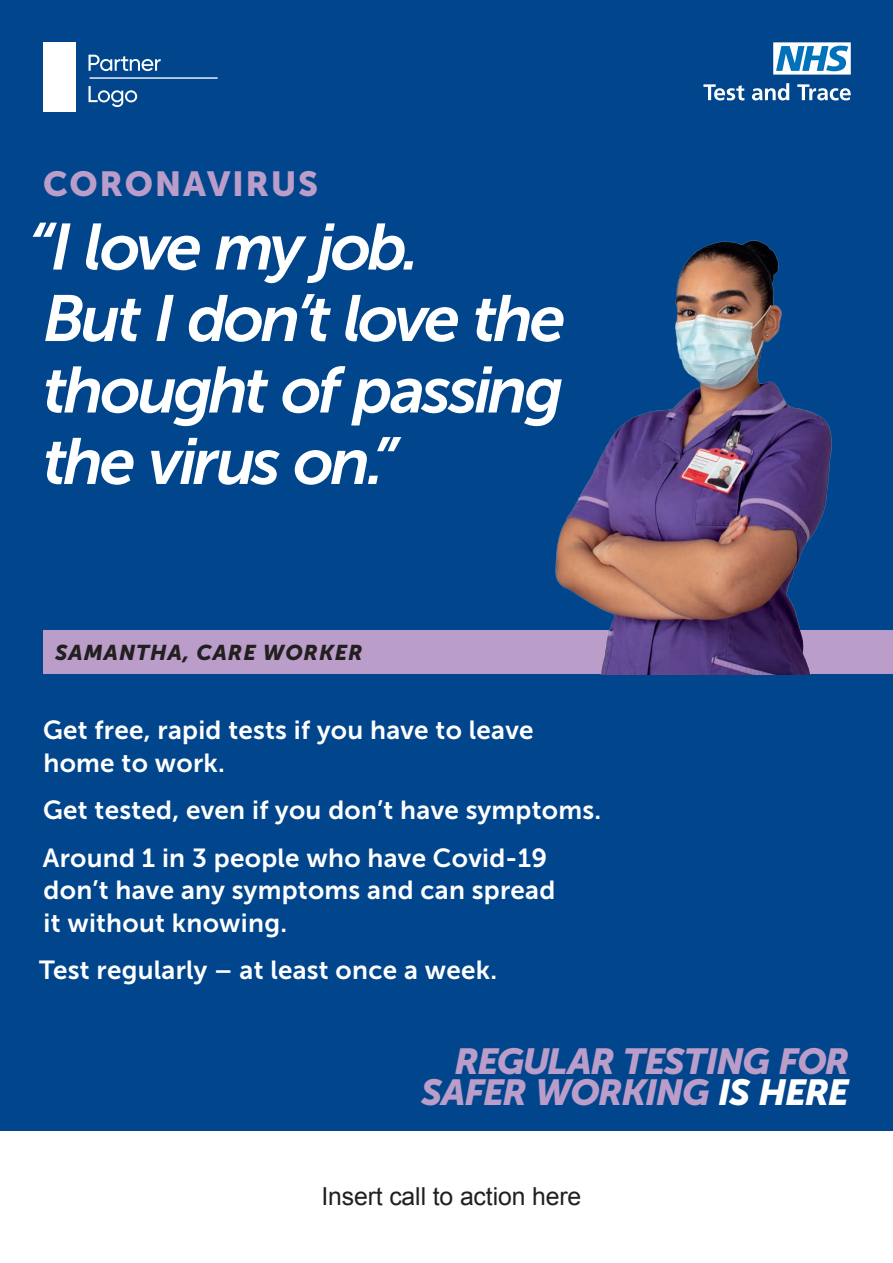
<style>
.page{position:relative;width:893px;height:1263px;background:#fff}
.page>*{position:absolute;margin:0;border:0;box-sizing:border-box;transform-origin:0 0}
.t1{font:italic 64.95px/71.4px "Museo Sans 700";letter-spacing:-.055em;color:#fff}
.t2{font:italic 36px/31.5px "Museo Sans 900";letter-spacing:-.04em;color:#bb9dc9;text-align:right}
.t3{font:34.5px "Museo Sans 900";letter-spacing:.05em;color:#bb9dc9}
.t4{font:26.1px/32.2px "Museo Sans 700";letter-spacing:.01em;color:#fff}
.t5{font:24.75px "Arial";letter-spacing:-.005em;color:#231f20}
.t6{font:italic 21.3px "Museo Sans 900";letter-spacing:.045em;color:#231f20}
.s1{color:#fff}
</style>
<div class="page">
<div style="left:0;top:0;width:893px;height:1131px;background:#01468c"></div>
<div style="left:43px;top:630px;width:850px;height:44px;background:#bb9dc9"></div>
<svg style="left:703px;top:84px;width:41px;height:16px"></svg>
<svg style="left:752px;top:83px;width:37px;height:17px"></svg>
<svg style="left:797px;top:84px;width:54px;height:16px"></svg>
<svg style="left:773px;top:42px;width:78px;height:33px;background:#8cbedf"></svg>
<img style="left:555px;top:240px;width:277px;height:434px">
<div style="left:43px;top:43px;width:33px;height:69px;background:#fff"></div>
<hr style="left:90px;top:77px;width:128px;height:2px;background:#fff">
<svg style="left:89px;top:86px;width:48px;height:21px"></svg>
<svg style="left:89px;top:55px;width:72px;height:16px"></svg>
<h3 class="t3" style="left:43px;top:164px;width:277px">CORONAVIRUS</h3>
<h1 class="t1" style="left:27px;top:211px;width:540px">“I love my job.<br>But I don’t love the thought of passing the virus on.”</h1>
<p class="t6" style="left:55px;top:640px;width:309px">SAMANTHA, CARE WORKER</p>
<p class="t4" style="left:43px;top:714px;width:492px">Get free, rapid tests if you have to leave home to work.</p>
<p class="t4" style="left:43px;top:786px;width:560px;line-height:47.7px">Get tested, even if you don’t have symptoms.<br>Around 1 in 3 people who have Covid-19</p>
<p class="t4" style="left:43px;top:874px;width:513px">don’t have any symptoms and can spread it without knowing.</p>
<p class="t4" style="left:39px;top:954px;width:459px">Test regularly – at least once a week.</p>
<h2 class="t2" style="left:421px;top:1045px;width:430px">REGULAR TESTING FOR<br>SAFER WORKING <span class="s1">IS HERE</span></h2>
<p class="t5" style="left:321px;top:1180px;width:261px">Insert call to action here</p>
</div>
